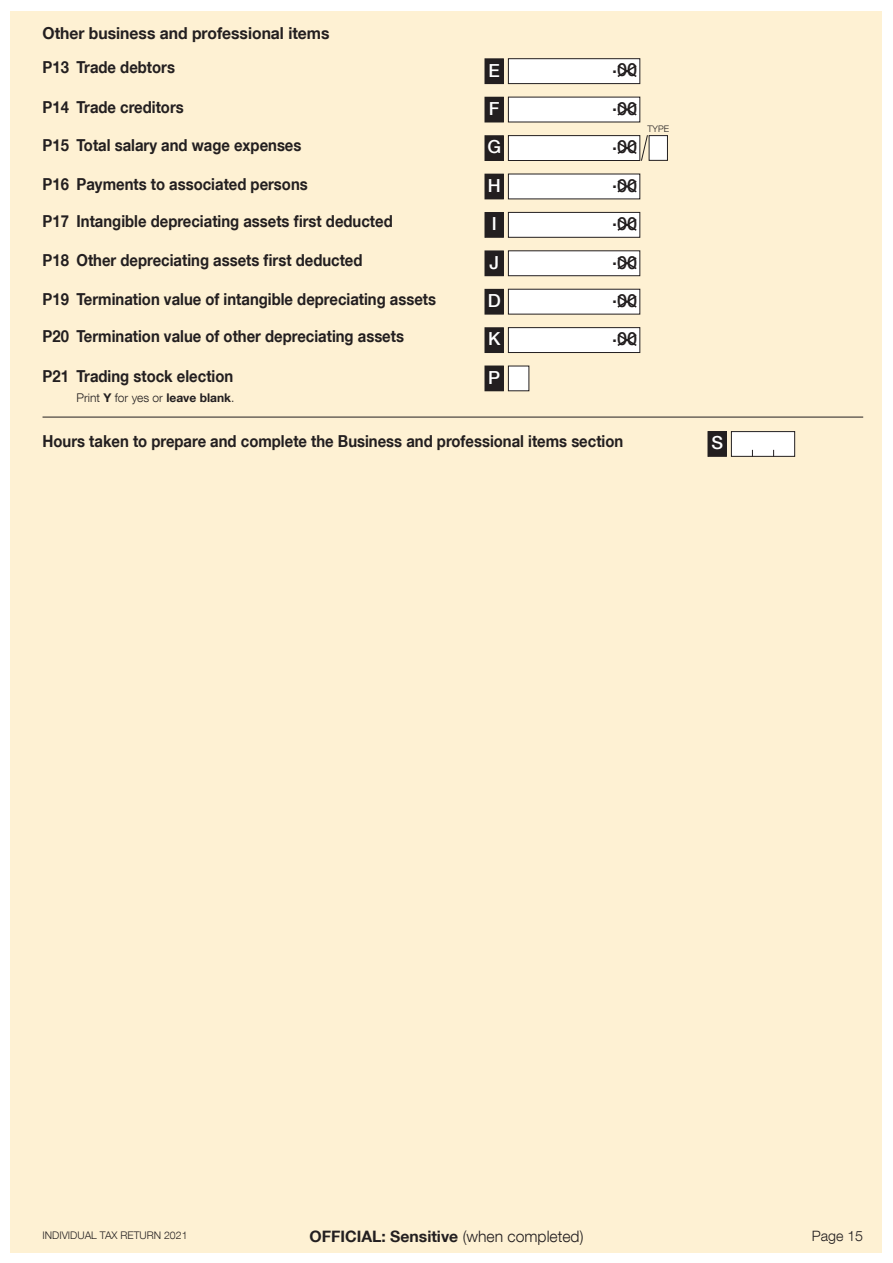
<style>
.page{position:relative;width:893px;height:1263px;background:#fff}
.page>*{position:absolute;margin:0;border:0;box-sizing:border-box;transform-origin:0 0}
.OO{font:500 18px "Helvetica Neue LT Com";color:#231f20}
.Letter{font:500 18px "Helvetica Neue LT Com";color:#fff}
.Item_Alpha{font:700 16.5px "Helvetica Neue LT Com";color:#231f20;scale:.9 1}
._11pt_bold{font:700 16.5px "Helvetica Neue LT Com";color:#231f20;scale:.95 1}
.t1{font:700 15.75px "Helvetica Neue LT Com";color:#231f20}
.t2{font:300 14.25px "Helvetica Neue LT Com";color:#231f20}
.t3{font:300 12px "Helvetica Neue LT Com";color:#231f20}
.t4{font:300 10.5px "Helvetica Neue LT Com";color:#231f20}
.Type{font:300 9px "Helvetica Neue LT Com";color:#231f20}
.s1{font-weight:700}
.s2{font-weight:300}
</style>
<div class="page">
<div style="left:11px;top:11px;width:871px;height:1241px;background:#fef1d3"></div>
<hr style="left:43px;top:417px;width:820px;height:1px;background:#231f20">
<div style="left:731px;top:432px;width:64px;height:24px;background:#fff"></div>
<div style="left:731px;top:431px;width:64px;height:26px;border:1px solid #231f20"></div>
<div style="left:508px;top:366px;width:21px;height:25px;background:#fff"></div>
<div style="left:508px;top:366px;width:21px;height:25px;border:1px solid #231f20"></div>
<div style="left:508px;top:251px;width:132px;height:25px;background:#fff"></div>
<div style="left:508px;top:250px;width:132px;height:26px;border:1px solid #231f20"></div>
<div style="left:508px;top:212px;width:132px;height:25px;background:#fff"></div>
<div style="left:508px;top:212px;width:132px;height:26px;border:1px solid #231f20"></div>
<svg style="left:617px;top:219px;width:20px;height:12px"></svg>
<div style="left:485px;top:213px;width:18px;height:24px;background:#231f20"></div>
<div style="left:485px;top:212px;width:19px;height:26px;border:1px solid #231f20"></div>
<svg style="left:617px;top:257px;width:20px;height:13px"></svg>
<div style="left:485px;top:251px;width:18px;height:25px;background:#231f20"></div>
<div style="left:485px;top:251px;width:19px;height:25px;border:1px solid #231f20"></div>
<div style="left:508px;top:59px;width:132px;height:25px;background:#fff"></div>
<div style="left:508px;top:58px;width:132px;height:26px;border:1px solid #231f20"></div>
<svg style="left:617px;top:65px;width:20px;height:12px"></svg>
<div style="left:485px;top:59px;width:18px;height:25px;background:#231f20"></div>
<div style="left:485px;top:58px;width:19px;height:26px;border:1px solid #231f20"></div>
<div style="left:508px;top:97px;width:132px;height:25px;background:#fff"></div>
<svg style="left:617px;top:103px;width:20px;height:13px"></svg>
<div style="left:485px;top:97px;width:18px;height:25px;background:#231f20"></div>
<div style="left:485px;top:97px;width:19px;height:25px;border:1px solid #231f20"></div>
<div style="left:508px;top:174px;width:132px;height:25px;background:#fff"></div>
<svg style="left:617px;top:180px;width:20px;height:13px"></svg>
<div style="left:485px;top:174px;width:18px;height:25px;background:#231f20"></div>
<div style="left:485px;top:174px;width:19px;height:25px;border:1px solid #231f20"></div>
<div style="left:508px;top:289px;width:132px;height:25px;background:#fff"></div>
<svg style="left:617px;top:295px;width:20px;height:13px"></svg>
<div style="left:485px;top:289px;width:18px;height:25px;background:#231f20"></div>
<div style="left:485px;top:289px;width:19px;height:25px;border:1px solid #231f20"></div>
<div style="left:508px;top:328px;width:132px;height:24px;background:#fff"></div>
<div style="left:508px;top:327px;width:132px;height:26px;border:1px solid #231f20"></div>
<svg style="left:617px;top:334px;width:20px;height:12px"></svg>
<div style="left:485px;top:328px;width:18px;height:24px;background:#231f20"></div>
<div style="left:485px;top:327px;width:19px;height:26px;border:1px solid #231f20"></div>
<div style="left:485px;top:366px;width:18px;height:25px;background:#231f20"></div>
<div style="left:485px;top:366px;width:19px;height:25px;border:1px solid #231f20"></div>
<div style="left:708px;top:432px;width:18px;height:24px;background:#231f20"></div>
<div style="left:708px;top:431px;width:19px;height:26px;border:1px solid #231f20"></div>
<div style="left:508px;top:136px;width:132px;height:24px;background:#fff"></div>
<div style="left:508px;top:135px;width:132px;height:26px;border:1px solid #231f20"></div>
<div style="left:485px;top:136px;width:18px;height:24px;background:#231f20"></div>
<div style="left:485px;top:135px;width:19px;height:26px;border:1px solid #231f20"></div>
<div style="left:649px;top:136px;width:18px;height:24px;background:#fff"></div>
<div style="left:649px;top:135px;width:19px;height:26px;border:1px solid #231f20"></div>
<svg style="left:616px;top:135px;width:32px;height:26px"></svg>
<p class="_11pt_bold" style="left:43px;top:23px;width:304px">Other business and professional items</p>
<p class="Item_Alpha" style="left:43px;top:57px;width:149px">P13 Trade debtors</p>
<p class="Item_Alpha" style="left:43px;top:96px;width:158px">P14 Trade creditors</p>
<p class="Letter" style="left:488px;top:59px;width:13px">E</p>
<p class="OO" style="left:612px;top:59px;width:27px">.00</p>
<p class="Letter" style="left:489px;top:98px;width:12px">F</p>
<p class="OO" style="left:612px;top:98px;width:27px">.00</p>
<p class="Item_Alpha" style="left:43px;top:135px;width:289px">P15 Total salary and wage expenses</p>
<p class="Letter" style="left:487px;top:136px;width:15px">G</p>
<p class="OO" style="left:612px;top:136px;width:27px">.00</p>
<p class="Item_Alpha" style="left:43px;top:174px;width:296px">P16 Payments to associated persons</p>
<p class="Letter" style="left:488px;top:175px;width:14px">H</p>
<p class="OO" style="left:612px;top:175px;width:27px">.00</p>
<p class="Item_Alpha" style="left:43px;top:211px;width:391px">P17 Intangible depreciating assets first deducted</p>
<p class="Letter" style="left:492px;top:213px;width:7px">I</p>
<p class="OO" style="left:612px;top:213px;width:27px">.00</p>
<p class="Item_Alpha" style="left:43px;top:250px;width:357px">P18 Other depreciating assets first deducted</p>
<p class="Letter" style="left:489px;top:251px;width:11px">J</p>
<p class="OO" style="left:612px;top:251px;width:27px">.00</p>
<p class="Item_Alpha" style="left:43px;top:289px;width:439px">P19 Termination value of intangible depreciating assets</p>
<p class="Item_Alpha" style="left:43px;top:325px;width:403px">P20 Termination value of other depreciating assets</p>
<p class="Letter" style="left:488px;top:290px;width:14px">D</p>
<p class="OO" style="left:612px;top:290px;width:27px">.00</p>
<p class="Letter" style="left:488px;top:328px;width:14px">K</p>
<p class="OO" style="left:612px;top:328px;width:27px">.00</p>
<p class="Type" style="left:648px;top:123px;width:23px">TYPE</p>
<p class="Item_Alpha" style="left:43px;top:365px;width:213px">P21 Trading stock election</p>
<p class="Letter" style="left:488px;top:366px;width:14px">P</p>
<p class="t3" style="left:77px;top:390px;width:159px">Print <span class="s1">Y</span> for yes or <span class="s1">leave blank</span>.</p>
<p class="Item_Alpha" style="left:43px;top:431px;width:647px">Hours taken to prepare and complete the Business and professional items section</p>
<p class="Letter" style="left:711px;top:432px;width:13px">S</p>
<p class="t4" style="left:43px;top:1228px;width:146px">INDIVIDUAL TAX RETURN 2021</p>
<p class="t1" style="left:310px;top:1227px;width:275px">OFFICIAL: Sensitive <span class="s2">(when completed)</span></p>
<p class="t2" style="left:812px;top:1227px;width:53px">Page 15</p>
</div>
